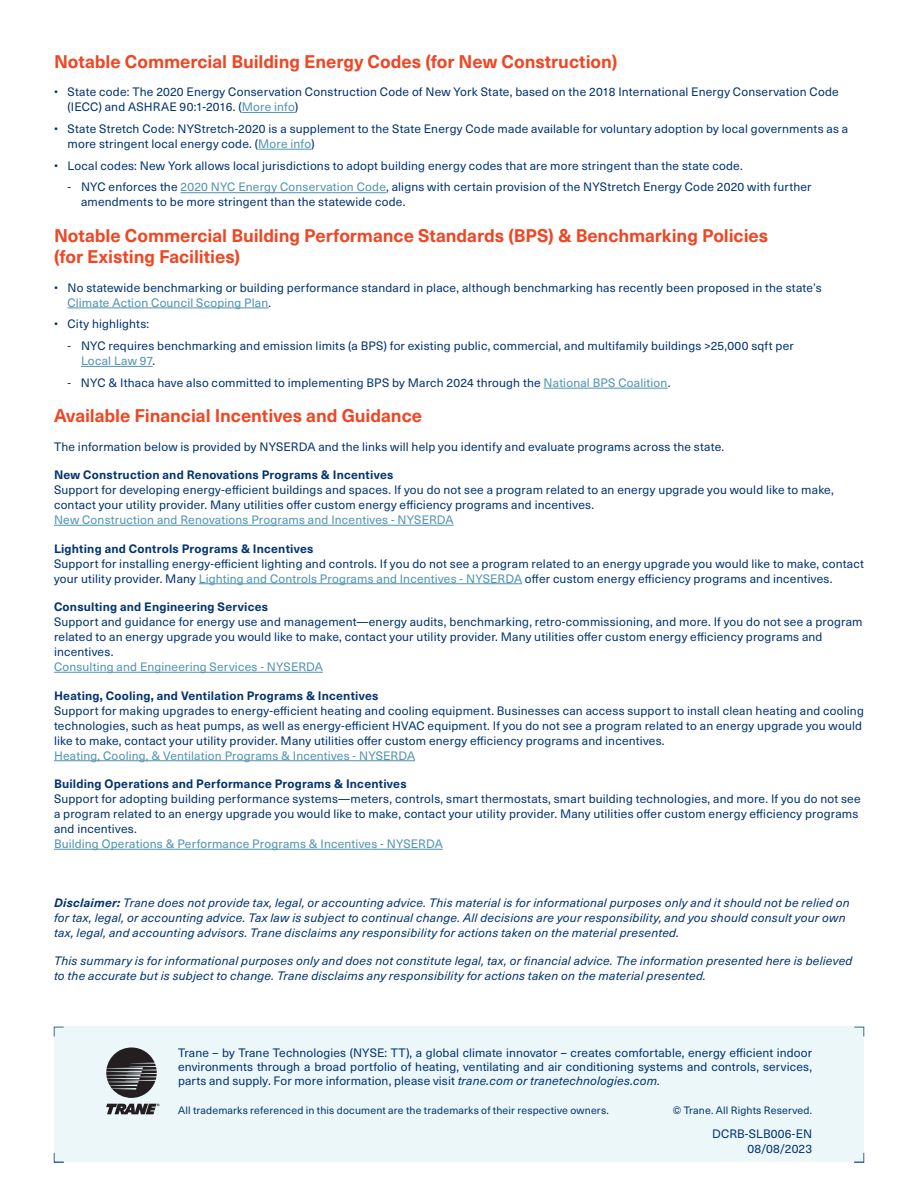
<style>
.page{position:relative;width:918px;height:1188px;background:#fff}
.page>*{position:absolute;margin:0;border:0;box-sizing:border-box;transform-origin:0 0}
.t1{font:700 18px/21.6px "Neue Haas Unica W1 G";letter-spacing:-.005em;color:#ef4623}
.t2{font:12px/15px "Neue Haas Unica W1 G";letter-spacing:.015em;color:#023370}
.t3{font:italic 12px/15px "Neue Haas Unica W1 G";letter-spacing:.02em;color:#023370}
.t4{font:700 12px "Neue Haas Unica W1 G";letter-spacing:.02em;color:#023370}
.t5{font:12px "Neue Haas Unica W1 G";letter-spacing:.015em;color:#4f93b1}
.t6{font:10.5px "Neue Haas Unica W1 G";letter-spacing:.015em;color:#023370}
.s1{color:#4f93b1}
.s2{font-weight:700}
.s3{font-style:italic}
</style>
<div class="page">
<hr style="left:242px;top:112px;width:53px;height:1px;background:#4f93b1">
<hr style="left:258px;top:149px;width:53px;height:1px;background:#4f93b1">
<hr style="left:181px;top:192px;width:205px;height:1px;background:#4f93b1">
<hr style="left:68px;top:308px;width:201px;height:1px;background:#4f93b1">
<hr style="left:81px;top:366px;width:72px;height:1px;background:#4f93b1">
<hr style="left:544px;top:388px;width:124px;height:1px;background:#4f93b1">
<hr style="left:54px;top:525px;width:400px;height:1px;background:#4f93b1">
<hr style="left:199px;top:583px;width:323px;height:1px;background:#4f93b1">
<hr style="left:54px;top:672px;width:269px;height:1px;background:#4f93b1">
<hr style="left:54px;top:760px;width:361px;height:1px;background:#4f93b1">
<hr style="left:54px;top:849px;width:389px;height:1px;background:#4f93b1">
<div style="left:54px;top:1027px;width:810px;height:135px;background:#ecf7fa"></div>
<svg style="left:106px;top:1104px;width:53px;height:10px"></svg>
<svg style="left:106px;top:1047px;width:51px;height:51px"></svg>
<svg style="left:854px;top:1027px;width:10px;height:10px"></svg>
<svg style="left:54px;top:1027px;width:10px;height:10px"></svg>
<h1 class="t1" style="left:54px;top:49px;width:565px">Notable Commercial Building Energy Codes (for New Construction)</h1>
<p class="t2" style="left:68px;top:84px;width:773px;text-indent:-14px">• State code: The 2020 Energy Conservation Construction Code of New York State, based on the 2018 International Energy Conservation Code (IECC) and ASHRAE 90:1-2016. (<span class="s1">More info</span>)</p>
<p class="t2" style="left:68px;top:121px;width:782px;text-indent:-14px">• State Stretch Code: NYStretch-2020 is a supplement to the State Energy Code made available for voluntary adoption by local governments as a more stringent local energy code. (<span class="s1">More info</span>)</p>
<p class="t2" style="left:54px;top:157px;width:690px">• Local codes: New York allows local jurisdictions to adopt building energy codes that are more stringent than the state code.</p>
<p class="t2" style="left:81px;top:179px;width:732px;text-indent:-14px">- NYC enforces the <span class="s1">2020 NYC Energy Conservation Code</span>, aligns with certain provision of the NYStretch Energy Code 2020 with further amendments to be more stringent than the statewide code.</p>
<h1 class="t1" style="left:54px;top:223px;width:716px">Notable Commercial Building Performance Standards (BPS) &amp; Benchmarking Policies (for Existing Facilities)</h1>
<p class="t2" style="left:68px;top:279px;width:756px;text-indent:-14px">• No statewide benchmarking or building performance standard in place, although benchmarking has recently been proposed in the state’s<br><span class="s1">Climate Action Council Scoping Plan</span>.</p>
<p class="t2" style="left:54px;top:316px;width:97px">• City highlights:</p>
<p class="t2" style="left:81px;top:338px;width:714px;text-indent:-14px">- NYC requires benchmarking and emission limits (a BPS) for existing public, commercial, and multifamily buildings &gt;25,000 sqft per<br><span class="s1">Local Law 97</span>.</p>
<p class="t2" style="left:67px;top:375px;width:604px">- NYC &amp; Ithaca have also committed to implementing BPS by March 2024 through the <span class="s1">National BPS Coalition</span>.</p>
<h1 class="t1" style="left:54px;top:404px;width:370px">Available Financial Incentives and Guidance</h1>
<p class="t2" style="left:54px;top:438px;width:672px">The information below is provided by NYSERDA and the links will help you identify and evaluate programs across the state.</p>
<p class="t4" style="left:54px;top:466px;width:341px">New Construction and Renovations Programs &amp; Incentives</p>
<p class="t2" style="left:54px;top:482px;width:781px">Support for developing energy-efficient buildings and spaces. If you do not see a program related to an energy upgrade you would like to make, contact your utility provider. Many utilities offer custom energy efficiency programs and incentives.</p>
<p class="t5" style="left:54px;top:511px;width:401px">New Construction and Renovations Programs and Incentives - NYSERDA</p>
<p class="t4" style="left:54px;top:539px;width:261px">Lighting and Controls Programs &amp; Incentives</p>
<p class="t2" style="left:54px;top:555px;width:812px">Support for installing energy-efficient lighting and controls. If you do not see a program related to an energy upgrade you would like to make, contact your utility provider. Many <span class="s1">Lighting and Controls Programs and Incentives - NYSERDA</span> offer custom energy efficiency programs and incentives.</p>
<p class="t4" style="left:54px;top:598px;width:216px">Consulting and Engineering Services</p>
<p class="t2" style="left:54px;top:614px;width:810px">Support and guidance for energy use and management—energy audits, benchmarking, retro-commissioning, and more. If you do not see a program related to an energy upgrade you would like to make, contact your utility provider. Many utilities offer custom energy efficiency programs and incentives.</p>
<p class="t5" style="left:54px;top:658px;width:270px">Consulting and Engineering Services - NYSERDA</p>
<p class="t4" style="left:54px;top:686px;width:326px">Heating, Cooling, and Ventilation Programs &amp; Incentives</p>
<p class="t2" style="left:54px;top:702px;width:811px">Support for making upgrades to energy-efficient heating and cooling equipment. Businesses can access support to install clean heating and cooling technologies, such as heat pumps, as well as energy-efficient HVAC equipment. If you do not see a program related to an energy upgrade you would like to make, contact your utility provider. Many utilities offer custom energy efficiency programs and incentives.</p>
<p class="t5" style="left:54px;top:746px;width:363px">Heating, Cooling, &amp; Ventilation Programs &amp; Incentives - NYSERDA</p>
<p class="t4" style="left:54px;top:775px;width:354px">Building Operations and Performance Programs &amp; Incentives</p>
<p class="t2" style="left:54px;top:791px;width:808px">Support for adopting building performance systems—meters, controls, smart thermostats, smart building technologies, and more. If you do not see a program related to an energy upgrade you would like to make, contact your utility provider. Many utilities offer custom energy efficiency programs and incentives.</p>
<p class="t5" style="left:54px;top:835px;width:390px">Building Operations &amp; Performance Programs &amp; Incentives - NYSERDA</p>
<p class="t3" style="left:54px;top:894px;width:797px"><span class="s2">Disclaimer:</span> Trane does not provide tax, legal, or accounting advice. This material is for informational purposes only and it should not be relied on for tax, legal, or accounting advice. Tax law is subject to continual change. All decisions are your responsibility, and you should consult your own tax, legal, and accounting advisors. Trane disclaims any responsibility for actions taken on the material presented.</p>
<p class="t3" style="left:54px;top:953px;width:800px">This summary is for informational purposes only and does not constitute legal, tax, or financial advice. The information presented here is believed to the accurate but is subject to change. Trane disclaims any responsibility for actions taken on the material presented.</p>
<p class="t2" style="left:178px;top:1044px;width:636px;line-height:14.4px;text-align:justify">Trane – by Trane Technologies (NYSE: TT), a global climate innovator – creates comfortable, energy efficient indoor environments through a broad portfolio of heating, ventilating and air conditioning systems and controls, services, parts and supply. For more information, please visit <span class="s3">trane.com or tranetechnologies.com.</span></p>
<p class="t6" style="left:178px;top:1103px;width:432px">All trademarks referenced in this document are the trademarks of their respective owners.</p>
<p class="t2" style="left:712px;top:1126px;width:101px;line-height:14.4px;text-align:right">DCRB-SLB006-EN<br>08/08/2023</p>
<p class="t6" style="left:673px;top:1103px;width:141px">© Trane. All Rights Reserved.</p>
</div>
